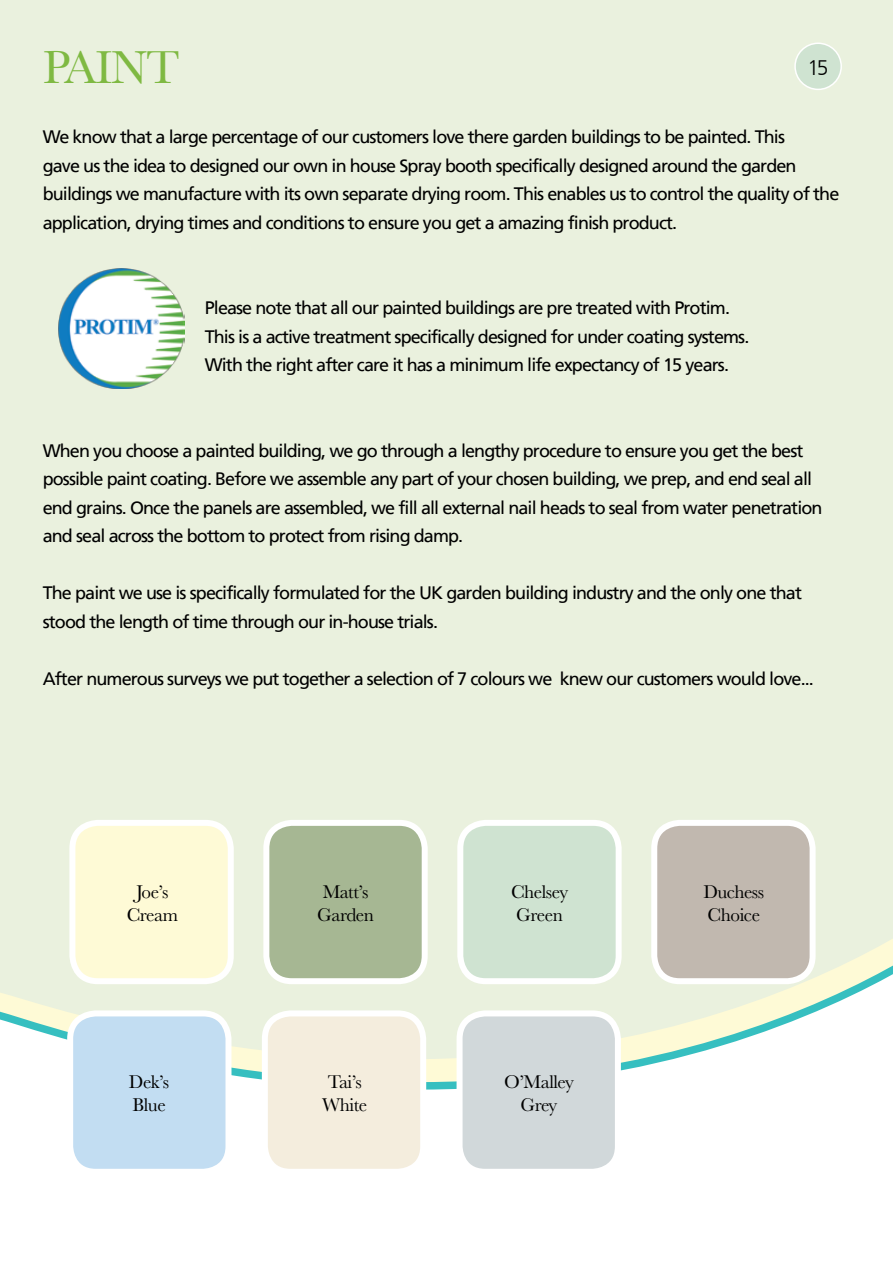
<style>
.page{position:relative;width:893px;height:1263px;background:#eaf1de}
.page>*{position:absolute;margin:0;border:0;box-sizing:border-box;transform-origin:0 0}
.t1{font:48px "Baskerville";color:#7fb942}
.t2{font:300 21px "Frutiger CE";color:#000}
.t3{font:19.2px/23px "Baskerville";letter-spacing:-.025em;color:#000}
.t4{font:18px/28.5px "Frutiger LT";letter-spacing:-.05em;color:#000}
</style>
<div class="page">
<svg style="left:0;top:827px;width:893px;height:436px"></svg>
<div style="left:72px;top:823px;width:159px;height:158px;background:#fefad6;border-radius:26px"></div>
<div style="left:69px;top:820px;width:165px;height:164px;border:6px solid #fff;border-radius:26px"></div>
<div style="left:460px;top:823px;width:159px;height:158px;background:#cfe3d1;border-radius:26px"></div>
<div style="left:457px;top:820px;width:165px;height:164px;border:6px solid #fff;border-radius:26px"></div>
<div style="left:70px;top:1013px;width:158px;height:159px;background:#c2ddf2;border-radius:26px"></div>
<div style="left:67px;top:1010px;width:164px;height:165px;border:6px solid #fff;border-radius:26px"></div>
<div style="left:460px;top:1013px;width:158px;height:159px;background:#d1d8da;border-radius:26px"></div>
<div style="left:457px;top:1010px;width:164px;height:165px;border:6px solid #fff;border-radius:26px"></div>
<div style="left:266px;top:823px;width:159px;height:158px;background:#a6b793;border-radius:26px"></div>
<div style="left:263px;top:820px;width:165px;height:164px;border:6px solid #fff;border-radius:26px"></div>
<div style="left:654px;top:823px;width:159px;height:158px;background:#c1b8af;border-radius:26px"></div>
<div style="left:651px;top:820px;width:165px;height:164px;border:6px solid #fff;border-radius:26px"></div>
<div style="left:265px;top:1013px;width:158px;height:159px;background:#f4eddd;border-radius:26px"></div>
<div style="left:262px;top:1010px;width:164px;height:165px;border:6px solid #fff;border-radius:26px"></div>
<div style="left:795px;top:43px;width:46px;height:46px;background:#cfe3d1;border-radius:50%"></div>
<div style="left:794px;top:43px;width:48px;height:47px;border:2px solid #fff;border-radius:50%"></div>
<img style="left:59px;top:268px;width:125px;height:121px">
<h1 class="t1" style="left:43px;top:37px;width:138px">PAINT</h1>
<p class="t2" style="left:807px;top:55px;width:23px">15</p>
<p class="t4" style="left:43px;top:123px;width:798px">We know that a large percentage of our customers love there garden buildings to be painted. This<br>gave us the idea to designed our own in house Spray booth specifically designed around the garden buildings we manufacture with its own separate drying room. This enables us to control the quality of the application, drying times and conditions to ensure you get a amazing finish product.</p>
<p class="t4" style="left:205px;top:294px;width:546px">Please note that all our painted buildings are pre treated with Protim.<br>This is a active treatment specifically designed for under coating systems.<br>With the right after care it has a minimum life expectancy of 15 years.</p>
<p class="t4" style="left:43px;top:436px;width:781px">When you choose a painted building, we go through a lengthy procedure to ensure you get the best possible paint coating. Before we assemble any part of your chosen building, we prep, and end seal all end grains. Once the panels are assembled, we fill all external nail heads to seal from water penetration and seal across the bottom to protect from rising damp.</p>
<p class="t4" style="left:43px;top:579px;width:761px">The paint we use is specifically formulated for the UK garden building industry and the only one that stood the length of time through our in-house trials.</p>
<p class="t4" style="left:43px;top:664px;width:773px">After numerous surveys we put together a selection of 7 colours we knew our customers would love...</p>
<p class="t3" style="left:127px;top:880px;width:53px;text-align:center">Joe’s<br>Cream</p>
<p class="t3" style="left:129px;top:1071px;width:42px">Dek’s<br>Blue</p>
<p class="t3" style="left:317px;top:880px;width:58px">Matt’s<br>Garden</p>
<p class="t3" style="left:322px;top:1071px;width:47px">Tai’s<br>White</p>
<p class="t3" style="left:511px;top:880px;width:59px">Chelsey<br>Green</p>
<p class="t3" style="left:504px;top:1071px;width:71px;text-align:center">O’Malley<br>Grey</p>
<p class="t3" style="left:703px;top:880px;width:62px">Duchess<br>Choice</p>
</div>
